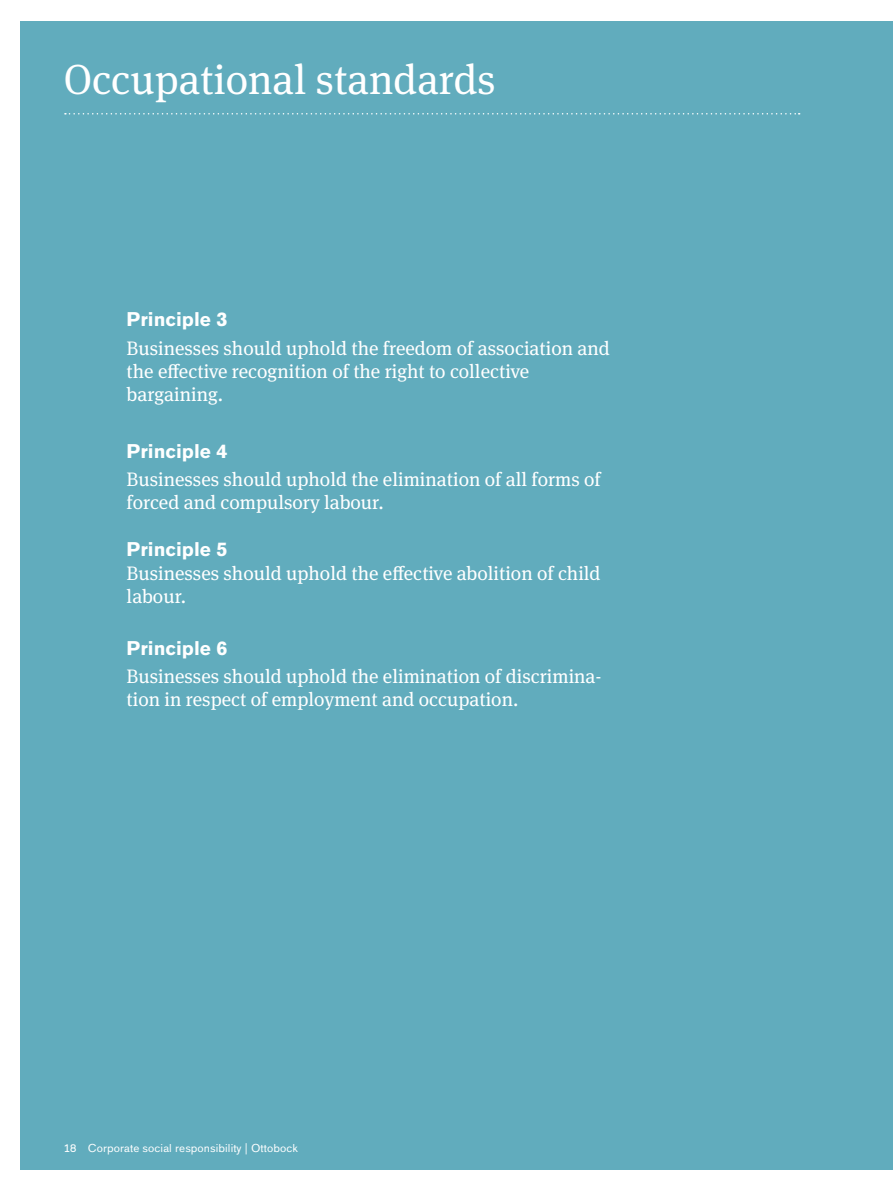
<style>
.page{position:relative;width:893px;height:1191px;background:#fff}
.page>*{position:absolute;margin:0;border:0;box-sizing:border-box;transform-origin:0 0}
.t1{font:42px "OBO Serif";color:#fff}
.t2{font:19.5px/23.2px "OBO Serif";color:#fff}
.t3{font:700 19.5px "OBO Sans";color:#fff}
.t4{font:11.25px "OBO Sans";letter-spacing:.005em;color:#fff}
</style>
<div class="page">
<div style="left:20px;top:21px;width:873px;height:1148px;background:#61acbd"></div>
<svg style="left:65px;top:113px;width:735px;height:1px"></svg>
<h1 class="t1" style="left:64px;top:55px;width:433px">Occupational standards</h1>
<p class="t3" style="left:127px;top:308px;width:102px">Principle 3</p>
<p class="t2" style="left:127px;top:336px;width:485px">Businesses should uphold the freedom of association and the effective recognition of the right to collective bargaining.</p>
<p class="t3" style="left:127px;top:439px;width:102px">Principle 4</p>
<p class="t2" style="left:127px;top:467px;width:476px">Businesses should uphold the elimination of all forms of forced and compulsory labour.</p>
<p class="t3" style="left:127px;top:538px;width:102px">Principle 5</p>
<p class="t2" style="left:127px;top:561px;width:476px">Businesses should uphold the effective abolition of child labour.</p>
<p class="t3" style="left:127px;top:636px;width:102px">Principle 6</p>
<p class="t2" style="left:127px;top:664px;width:477px">Businesses should uphold the elimination of discrimina&shy;tion in respect of employment and occupation.</p>
<p class="t4" style="left:64px;top:1141px;width:236px">18 Corporate social responsibility | Ottobock</p>
</div>
